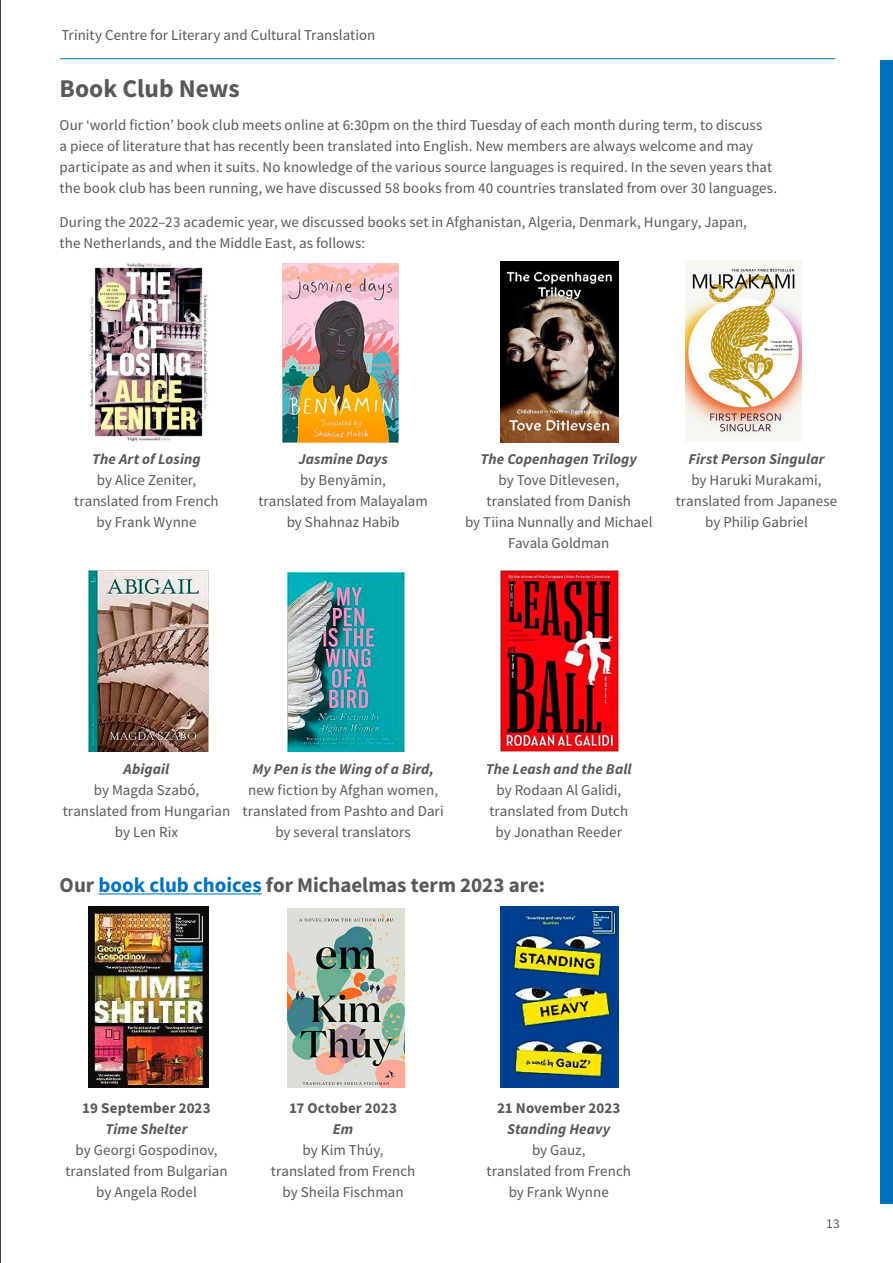
<style>
.page{position:relative;width:893px;height:1263px;background:#fff}
.page>*{position:absolute;margin:0;border:0;box-sizing:border-box;transform-origin:0 0}
.t1{font:700 25.5px "Source Sans Pro";color:#58595b}
.t2{font:700 21px "Source Sans Pro";letter-spacing:-.005em;color:#58595b}
.t3{font:15px/21px "Source Sans Pro";color:#58595b;text-align:center}
.t4{font:italic 700 15px "Source Sans Pro";letter-spacing:.005em;color:#58595b}
.t5{font:700 15px "Source Sans Pro";letter-spacing:.01em;color:#58595b}
.t6{font:13.5px "Source Sans Pro";color:#58595b}
.s1{color:#0072bc}
</style>
<div class="page">
<div style="left:881px;top:60px;width:12px;height:1143px;background:#0072bc"></div>
<hr style="left:60px;top:58px;width:775px;height:1px;background:#0072bc">
<hr style="left:99px;top:893px;width:163px;height:1px;background:#0072bc">
<img style="left:90px;top:263px;width:118px;height:179px">
<img style="left:89px;top:570px;width:119px;height:181px">
<img style="left:89px;top:907px;width:119px;height:180px">
<img style="left:282px;top:264px;width:117px;height:178px">
<img style="left:287px;top:572px;width:117px;height:179px">
<img style="left:287px;top:909px;width:117px;height:178px">
<img style="left:686px;top:261px;width:115px;height:180px">
<img style="left:501px;top:262px;width:117px;height:180px">
<img style="left:501px;top:570px;width:117px;height:181px">
<img style="left:501px;top:907px;width:117px;height:180px">
<hr style="left:0;top:0;width:1px;height:1263px;background:#000">
<p class="t3" style="left:62px;top:24px;width:315px">Trinity Centre for Literary and Cultural Translation</p>
<h1 class="t1" style="left:60px;top:71px;width:182px">Book Club News</h1>
<p class="t3" style="left:60px;top:115px;width:719px;text-align:left">Our ‘world fiction’ book club meets online at 6:30pm on the third Tuesday of each month during term, to discuss<br>a piece of literature that has recently been translated into English. New members are always welcome and may participate as and when it suits. No knowledge of the various source languages is required. In the seven years that the book club has been running, we have discussed 58 books from 40 countries translated from over 30 languages.</p>
<p class="t3" style="left:60px;top:211px;width:689px;text-align:left">During the 2022–23 academic year, we discussed books set in Afghanistan, Algeria, Denmark, Hungary, Japan, the Netherlands, and the Middle East, as follows:</p>
<p class="t4" style="left:92px;top:448px;width:110px">The Art of Losing</p>
<p class="t3" style="left:74px;top:469px;width:146px">by Alice Zeniter, translated from French by Frank Wynne</p>
<p class="t4" style="left:298px;top:448px;width:91px">Jasmine Days</p>
<p class="t3" style="left:258px;top:469px;width:171px">by Benyāmin,<br>translated from Malayalam by Shahnaz Habib</p>
<p class="t4" style="left:481px;top:448px;width:158px">The Copenhagen Trilogy</p>
<p class="t3" style="left:465px;top:469px;width:189px">by Tove Ditlevesen, translated from Danish<br>by Tiina Nunnally and Michael<br>Favala Goldman</p>
<p class="t4" style="left:688px;top:448px;width:137px">First Person Singular</p>
<p class="t3" style="left:676px;top:469px;width:163px">by Haruki Murakami, translated from Japanese by Philip Gabriel</p>
<p class="t4" style="left:124px;top:759px;width:47px">Abigail</p>
<p class="t3" style="left:63px;top:779px;width:169px">by Magda Szabó, translated from Hungarian by Len Rix</p>
<p class="t4" style="left:252px;top:759px;width:183px">My Pen is the Wing of a Bird,</p>
<p class="t3" style="left:243px;top:779px;width:203px">new fiction by Afghan women, translated from Pashto and Dari by several translators</p>
<p class="t4" style="left:486px;top:759px;width:147px">The Leash and the Ball</p>
<p class="t3" style="left:489px;top:779px;width:140px">by Rodaan Al Galidi, translated from Dutch by Jonathan Reeder</p>
<h2 class="t2" style="left:60px;top:871px;width:487px">Our <span class="s1">book club choices</span> for Michaelmas term 2023 are:</h2>
<p class="t5" style="left:82px;top:1098px;width:130px">19 September 2023</p>
<p class="t4" style="left:106px;top:1119px;width:84px">Time Shelter</p>
<p class="t3" style="left:65px;top:1139px;width:164px">by Georgi Gospodinov, translated from Bulgarian by Angela Rodel</p>
<p class="t5" style="left:289px;top:1098px;width:109px">17 October 2023</p>
<p class="t4" style="left:333px;top:1119px;width:22px">Em</p>
<p class="t3" style="left:271px;top:1139px;width:146px">by Kim Thúy, translated from French by Sheila Fischman</p>
<p class="t5" style="left:497px;top:1098px;width:125px">21 November 2023</p>
<p class="t4" style="left:507px;top:1119px;width:105px">Standing Heavy</p>
<p class="t3" style="left:486px;top:1139px;width:146px">by Gauz,<br>translated from French by Frank Wynne</p>
<p class="t6" style="left:826px;top:1215px;width:15px">13</p>
</div>
